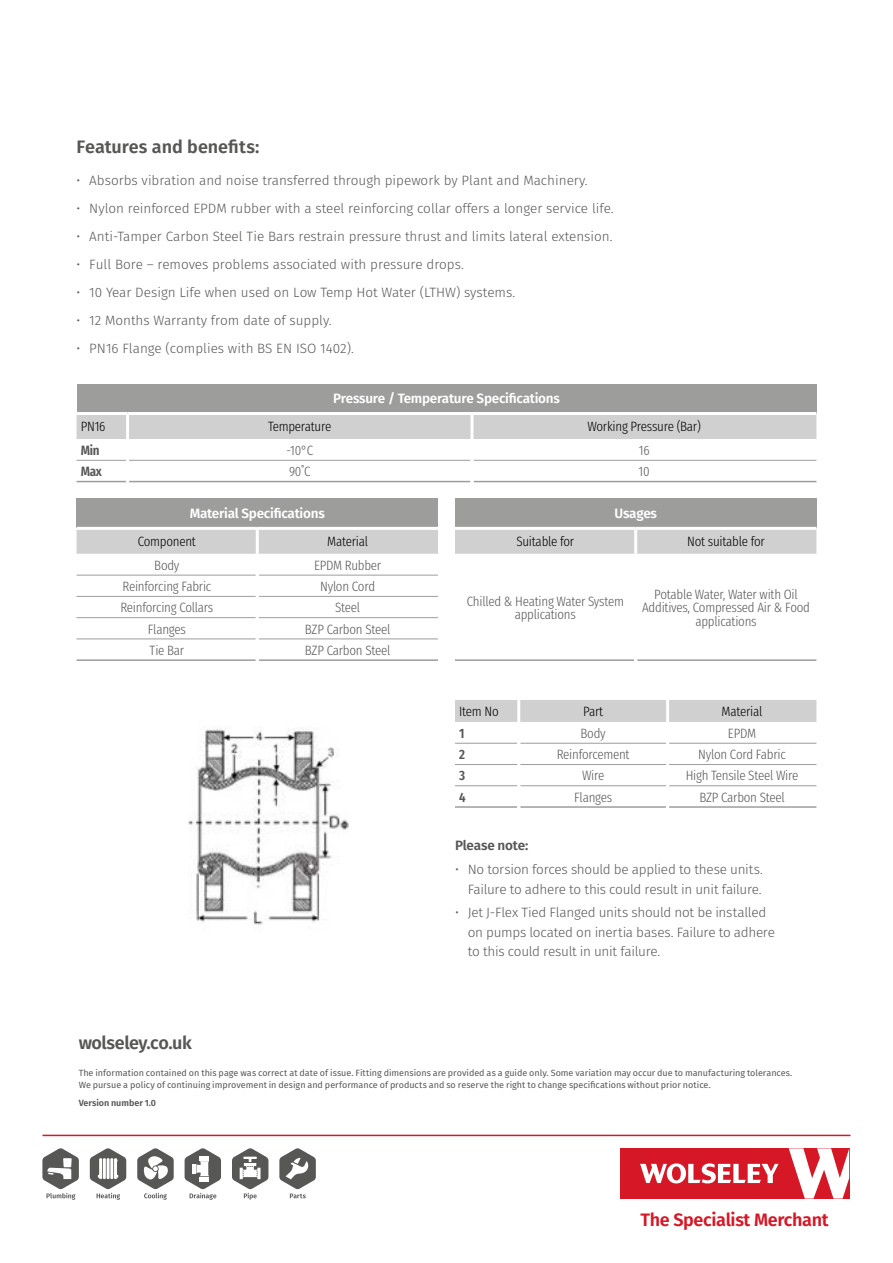
<style>
.page{position:relative;width:893px;height:1263px;background:#fff}
.page>*{position:absolute;margin:0;border:0;box-sizing:border-box;transform-origin:0 0}
.t1{font:600 18px "Wolseley Sans";letter-spacing:-.005em;color:#575756}
.t2{font:600 18px "Wolseley Sans";letter-spacing:-.02em;color:#d61726}
.t3{font:300 13.5px "Wolseley Sans";color:#575756}
.t4{font:300 13.5px/13.5px "Wolseley Condensed";letter-spacing:-.02em;color:#575756;text-align:center}
.t5{font:300 13.5px/19.5px "Wolseley Sans";letter-spacing:-.02em;color:#575756;text-align:right}
.t6{font:300 13.5px "Wolseley Condensed";letter-spacing:-.02em;color:#000}
.t7{font:600 13.5px "Wolseley Sans";letter-spacing:-.02em;color:#fff}
.t8{font:600 13.5px "Wolseley Sans";letter-spacing:-.015em;color:#575756}
.t9{font:600 13.5px "Wolseley Condensed";letter-spacing:-.02em;color:#575756}
.t10{font:9px/12px "Wolseley Sans";color:#575756}
.t11{font:600 9px "Wolseley Sans";color:#575756}
</style>
<div class="page">
<img style="left:188px;top:729px;width:161px;height:196px">
<svg style="left:455px;top:700px;width:361px;height:108px"></svg>
<div style="left:77px;top:384px;width:739px;height:29px;background:#9d9d9c"></div>
<hr style="left:77px;top:412px;width:51px;height:3px;background:#fff">
<hr style="left:128px;top:412px;width:344px;height:3px;background:#fff">
<hr style="left:472px;top:412px;width:344px;height:3px;background:#fff">
<svg style="left:77px;top:413px;width:739px;height:70px"></svg>
<div style="left:77px;top:499px;width:361px;height:29px;background:#9d9d9c"></div>
<hr style="left:77px;top:527px;width:180px;height:3px;background:#fff">
<hr style="left:257px;top:527px;width:181px;height:3px;background:#fff">
<svg style="left:77px;top:529px;width:361px;height:132px"></svg>
<div style="left:455px;top:499px;width:361px;height:29px;background:#9d9d9c"></div>
<hr style="left:455px;top:527px;width:181px;height:3px;background:#fff">
<hr style="left:636px;top:527px;width:180px;height:3px;background:#fff">
<svg style="left:455px;top:529px;width:361px;height:132px"></svg>
<svg style="left:137px;top:1148px;width:37px;height:52px"></svg>
<svg style="left:185px;top:1148px;width:36px;height:52px"></svg>
<svg style="left:90px;top:1148px;width:36px;height:52px"></svg>
<svg style="left:279px;top:1148px;width:37px;height:50px"></svg>
<svg style="left:232px;top:1148px;width:36px;height:52px"></svg>
<svg style="left:42px;top:1148px;width:37px;height:52px"></svg>
<svg style="left:620px;top:1148px;width:230px;height:51px"></svg>
<div style="left:620px;top:1148px;width:229px;height:50px;background:#d61726"></div>
<svg style="left:789px;top:1148px;width:60px;height:50px"></svg>
<svg style="left:640px;top:1163px;width:138px;height:20px"></svg>
<hr style="left:43px;top:1135px;width:807px;height:1px;background:#d61726">
<h1 class="t1" style="left:77px;top:130px;width:184px">Features and benefits:</h1>
<p class="t3" style="left:77px;top:168px;width:512px">• Absorbs vibration and noise transferred through pipework by Plant and Machinery.</p>
<p class="t3" style="left:77px;top:196px;width:539px">• Nylon reinforced EPDM rubber with a steel reinforcing collar offers a longer service life.</p>
<p class="t3" style="left:77px;top:224px;width:538px">• Anti-Tamper Carbon Steel Tie Bars restrain pressure thrust and limits lateral extension.</p>
<p class="t3" style="left:77px;top:252px;width:389px">• Full Bore – removes problems associated with pressure drops.</p>
<p class="t3" style="left:77px;top:280px;width:440px">• 10 Year Design Life when used on Low Temp Hot Water (LTHW) systems.</p>
<p class="t3" style="left:77px;top:308px;width:256px">• 12 Months Warranty from date of supply.</p>
<p class="t3" style="left:77px;top:336px;width:279px">• PN16 Flange (complies with BS EN ISO 1402).</p>
<p class="t7" style="left:333px;top:386px;width:228px">Pressure / Temperature Specifications</p>
<p class="t6" style="left:81px;top:414px;width:26px">PN16</p>
<p class="t6" style="left:268px;top:414px;width:65px">Temperature</p>
<p class="t6" style="left:588px;top:414px;width:115px">Working Pressure (Bar)</p>
<p class="t9" style="left:81px;top:438px;width:20px">Min</p>
<p class="t4" style="left:286px;top:442px;width:28px">-10°C</p>
<p class="t4" style="left:639px;top:442px;width:12px">16</p>
<p class="t9" style="left:81px;top:459px;width:23px">Max</p>
<p class="t4" style="left:289px;top:463px;width:23px">90˚C</p>
<p class="t4" style="left:639px;top:463px;width:13px">10</p>
<p class="t7" style="left:190px;top:501px;width:137px">Material Specifications</p>
<p class="t6" style="left:138px;top:529px;width:60px">Component</p>
<p class="t6" style="left:327px;top:529px;width:42px">Material</p>
<p class="t4" style="left:154px;top:557px;width:27px">Body</p>
<p class="t4" style="left:314px;top:557px;width:69px">EPDM Rubber</p>
<p class="t4" style="left:123px;top:578px;width:90px">Reinforcing Fabric</p>
<p class="t4" style="left:320px;top:578px;width:56px">Nylon Cord</p>
<p class="t4" style="left:120px;top:599px;width:95px">Reinforcing Collars</p>
<p class="t4" style="left:335px;top:599px;width:26px">Steel</p>
<p class="t4" style="left:148px;top:621px;width:39px">Flanges</p>
<p class="t4" style="left:305px;top:621px;width:87px">BZP Carbon Steel</p>
<p class="t4" style="left:150px;top:642px;width:36px">Tie Bar</p>
<p class="t4" style="left:305px;top:642px;width:87px">BZP Carbon Steel</p>
<p class="t7" style="left:614px;top:501px;width:44px">Usages</p>
<p class="t6" style="left:516px;top:529px;width:59px">Suitable for</p>
<p class="t6" style="left:687px;top:529px;width:79px">Not suitable for</p>
<p class="t4" style="left:467px;top:593px;width:159px">Chilled &amp; Heating Water System applications</p>
<p class="t4" style="left:642px;top:586px;width:169px">Potable Water, Water with Oil<br>Additives, Compressed Air &amp; Food applications</p>
<p class="t6" style="left:459px;top:698px;width:41px">Item No</p>
<p class="t6" style="left:583px;top:698px;width:22px">Part</p>
<p class="t6" style="left:722px;top:698px;width:42px">Material</p>
<p class="t9" style="left:459px;top:721px;width:7px">1</p>
<p class="t4" style="left:581px;top:725px;width:27px">Body</p>
<p class="t4" style="left:728px;top:725px;width:30px">EPDM</p>
<p class="t9" style="left:459px;top:742px;width:7px">2</p>
<p class="t4" style="left:557px;top:746px;width:74px">Reinforcement</p>
<p class="t4" style="left:698px;top:746px;width:89px">Nylon Cord Fabric</p>
<p class="t9" style="left:459px;top:763px;width:8px">3</p>
<p class="t4" style="left:582px;top:767px;width:24px">Wire</p>
<p class="t4" style="left:686px;top:767px;width:114px">High Tensile Steel Wire</p>
<p class="t9" style="left:459px;top:784px;width:8px">4</p>
<p class="t4" style="left:574px;top:789px;width:39px">Flanges</p>
<p class="t4" style="left:699px;top:789px;width:87px">BZP Carbon Steel</p>
<p class="t8" style="left:455px;top:833px;width:75px">Please note:</p>
<p class="t5" style="left:455px;top:858px;width:309px">• No torsion forces should be applied to these units.<br>Failure to adhere to this could result in unit failure.</p>
<p class="t5" style="left:468px;top:901px;width:309px;text-align:left;text-indent:-13px">• Jet J-Flex Tied Flanged units should not be installed on pumps located on inertia bases. Failure to adhere to this could result in unit failure.</p>
<h1 class="t1" style="left:79px;top:1026px;width:115px">wolseley.co.uk</h1>
<p class="t10" style="left:79px;top:1066px;width:715px">The information contained on this page was correct at date of issue. Fitting dimensions are provided as a guide only. Some variation may occur due to manufacturing tolerances.<br>We pursue a policy of continuing improvement in design and performance of products and so reserve the right to change specifications without prior notice.</p>
<p class="t11" style="left:79px;top:1094px;width:79px">Version number 1.0</p>
<h1 class="t2" style="left:641px;top:1203px;width:190px">The Specialist Merchant</h1>
</div>
